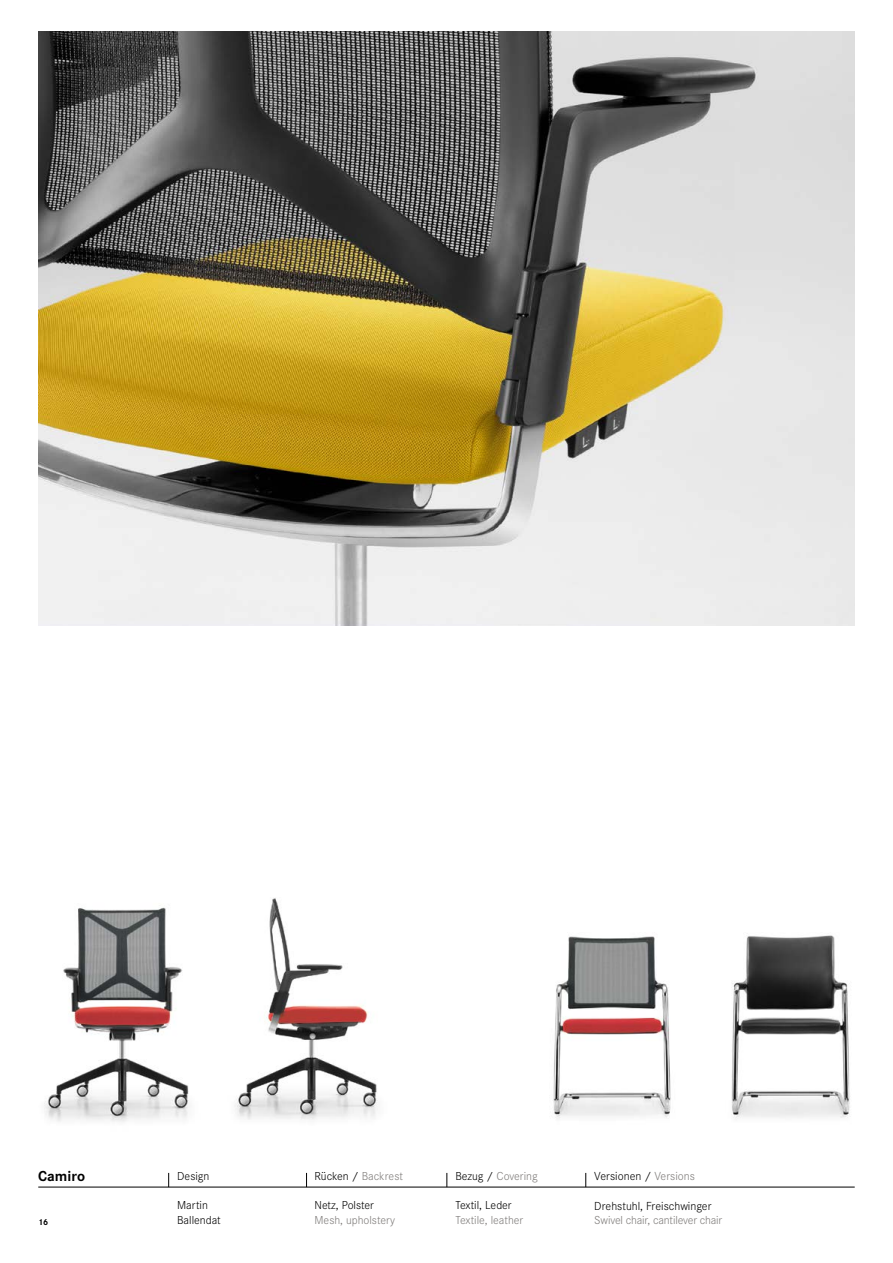
<style>
.page{position:relative;width:893px;height:1263px;background:#fff}
.page>*{position:absolute;margin:0;border:0;box-sizing:border-box;transform-origin:0 0}
.t1{font:700 15px "Corporate S";color:#000}
.t2{font:300 12.15px "Corporate S";color:#000}
.t3{font:300 12px "Corporate S";color:#7f7c7a}
.t4{font:300 12px/14.4px "Corporate S";color:#000}
.t5{font:700 9px "Corporate S";color:#000}
.s1{color:#000}
.s2{color:#7f7c7a}
</style>
<div class="page">
<img style="left:38px;top:32px;width:817px;height:593px">
<img style="left:44px;top:907px;width:145px;height:215px">
<img style="left:234px;top:898px;width:144px;height:222px">
<img style="left:553px;top:936px;width:118px;height:182px">
<img style="left:731px;top:935px;width:119px;height:183px">
<hr style="left:38px;top:1187px;width:817px;height:1px;background:#000">
<svg style="left:168px;top:1173px;width:1px;height:14px"></svg>
<svg style="left:306px;top:1173px;width:1px;height:14px"></svg>
<svg style="left:446px;top:1173px;width:1px;height:14px"></svg>
<svg style="left:585px;top:1173px;width:1px;height:14px"></svg>
<p class="t1" style="left:38px;top:1165px;width:48px">Camiro</p>
<p class="t4" style="left:177px;top:1169px;width:34px">Design</p>
<p class="t4" style="left:177px;top:1197px;width:45px">Martin<br>Ballendat</p>
<p class="t5" style="left:38px;top:1215px;width:11px">16</p>
<p class="t3" style="left:314px;top:1168px;width:90px"><span class="s1">Rücken /</span> Backrest</p>
<p class="t4" style="left:314px;top:1197px;width:61px">Netz, Polster</p>
<p class="t3" style="left:314px;top:1212px;width:82px">Mesh, upholstery</p>
<p class="t3" style="left:455px;top:1168px;width:84px"><span class="s1">Bezug /</span> Covering</p>
<p class="t4" style="left:455px;top:1197px;width:58px">Textil, Leder</p>
<p class="t3" style="left:455px;top:1212px;width:69px">Textile, leather</p>
<p class="t2" style="left:594px;top:1168px;width:102px">Versionen / <span class="s2">Versions</span></p>
<p class="t2" style="left:594px;top:1197px;width:119px">Drehstuhl, Freischwinger</p>
<p class="t3" style="left:594px;top:1212px;width:129px">Swivel chair, cantilever chair</p>
</div>
